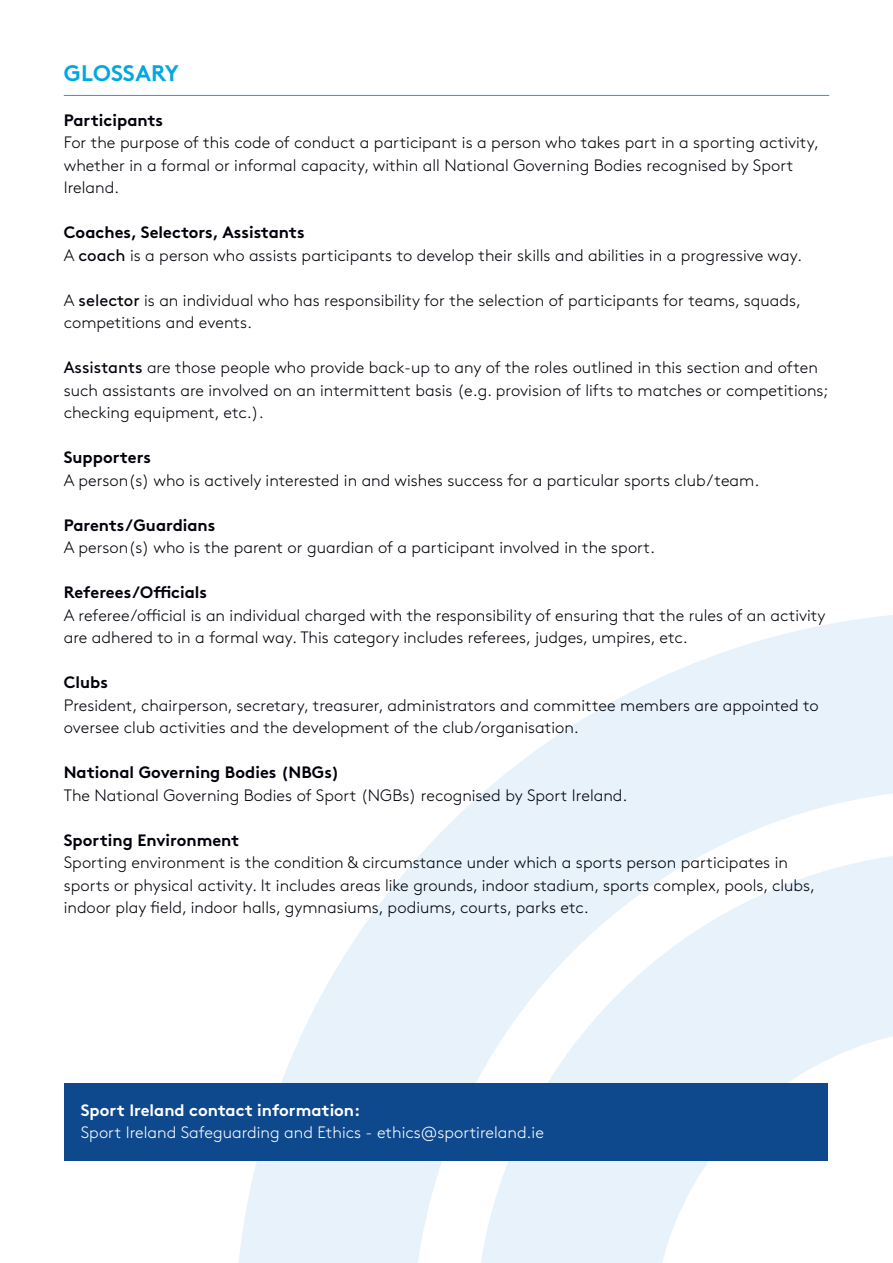
<style>
.page{position:relative;width:893px;height:1263px;background:#fff}
.page>*{position:absolute;margin:0;border:0;box-sizing:border-box;transform-origin:0 0}
.t1{font:700 22.5px "Brown Std";letter-spacing:.01em;color:#00a8e1}
.t2{font:300 16.5px/22.5px "Brown Std";color:#00000a}
.t3{font:700 16.5px "Brown Std";color:#00000a}
.t4{font:300 16.5px "Brown Std";color:#fff}
.t5{font:700 16.5px "Brown Std";color:#fff}
.s1{font-weight:700}
.s2{font-weight:400}
</style>
<div class="page">
<svg style="left:239px;top:615px;width:654px;height:648px;fill:#e9f3fa"></svg>
<svg style="left:481px;top:856px;width:412px;height:407px;fill:#e7f2fa"></svg>
<hr style="left:64px;top:95px;width:765px;height:1px;background:#00a8e1">
<div style="left:65px;top:1083px;width:763px;height:78px;background:#0e498e"></div>
<h1 class="t1" style="left:64px;top:59px;width:117px">GLOSSARY</h1>
<p class="t3" style="left:64px;top:110px;width:101px">Participants</p>
<p class="t2" style="left:64px;top:131px;width:757px">For the purpose of this code of conduct a participant is a person who takes part in a sporting activity, whether in a formal or informal capacity, within all National Governing Bodies recognised by Sport<br>Ireland.</p>
<p class="t2" style="left:64px;top:221px;width:740px"><span class="s1">Coaches, Selectors, Assistants<br></span>A <span class="s2">coach</span> is a person who assists participants to develop their skills and abilities in a progressive way.</p>
<p class="t2" style="left:64px;top:289px;width:739px">A <span class="s2">selector</span> is an individual who has responsibility for the selection of participants for teams, squads, competitions and events.</p>
<p class="t2" style="left:64px;top:356px;width:766px"><span class="s2">Assistants</span> are those people who provide back-up to any of the roles outlined in this section and often such assistants are involved on an intermittent basis (e.g. provision of lifts to matches or competitions; checking equipment, etc.).</p>
<p class="t3" style="left:64px;top:447px;width:89px">Supporters</p>
<p class="t2" style="left:64px;top:469px;width:697px">A person(s) who is actively interested in and wishes success for a particular sports club/team.</p>
<p class="t3" style="left:64px;top:515px;width:153px">Parents/Guardians</p>
<p class="t2" style="left:64px;top:536px;width:593px">A person(s) who is the parent or guardian of a participant involved in the sport.</p>
<p class="t3" style="left:64px;top:582px;width:145px">Referees/Officials</p>
<p class="t2" style="left:64px;top:604px;width:763px">A referee/official is an individual charged with the responsibility of ensuring that the rules of an activity are adhered to in a formal way. This category includes referees, judges, umpires, etc.</p>
<p class="t3" style="left:64px;top:672px;width:46px">Clubs</p>
<p class="t2" style="left:64px;top:694px;width:756px">President, chairperson, secretary, treasurer, administrators and committee members are appointed to oversee club activities and the development of the club/organisation.</p>
<p class="t3" style="left:64px;top:762px;width:277px">National Governing Bodies (NBGs)</p>
<p class="t2" style="left:64px;top:784px;width:565px">The National Governing Bodies of Sport (NGBs) recognised by Sport Ireland.</p>
<p class="t3" style="left:64px;top:830px;width:177px">Sporting Environment</p>
<p class="t2" style="left:64px;top:852px;width:753px">Sporting environment is the condition &amp; circumstance under which a sports person participates in sports or physical activity. It includes areas like grounds, indoor stadium, sports complex, pools, clubs, indoor play field, indoor halls, gymnasiums, podiums, courts, parks etc.</p>
<p class="t5" style="left:81px;top:1100px;width:281px">Sport Ireland contact information:</p>
<p class="t4" style="left:81px;top:1123px;width:465px">Sport Ireland Safeguarding and Ethics - ethics@sportireland.ie</p>
</div>
